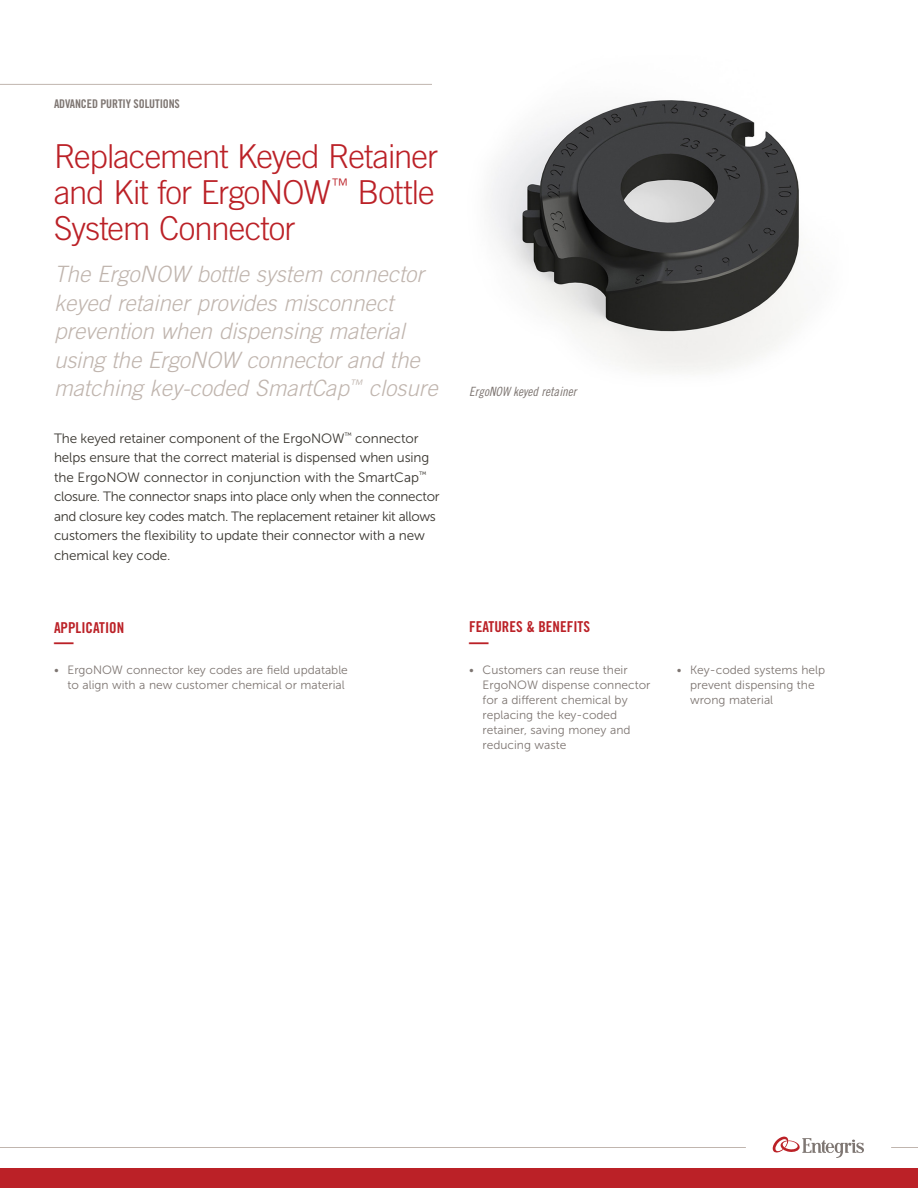
<style>
.page{position:relative;width:918px;height:1188px;background:#fff}
.page>*{position:absolute;margin:0;border:0;box-sizing:border-box;transform-origin:0 0}
.t1{font:300 33px/36px "Trade Gothic LT Std";letter-spacing:-.03em;color:#bb2127;text-align:justify}
.t2{font:italic 300 22.5px/28.5px "Trade Gothic LT Std";color:#c0b5ae}
.t3{font:700 expanded 20.25px "Trade Gothic LT Std";color:#bb2127;scale:.96 1}
.t4{font:15px "Trade Gothic LT Std Bd Cn 20";color:#bb2127}
.t5{font:13.5px/19.5px "Museo Sans 300";letter-spacing:-.01em;color:#38352f}
.t6{font:12.75px "Trade Gothic LT Std Cn 18 Obl";letter-spacing:.005em;color:#7e7672}
.t7{font:12px/15px "Museo Sans 300";color:#7e7672}
.t8{font:12px "Trade Gothic LT Std Bd Cn 20";letter-spacing:-.01em;color:#7e7672}
</style>
<div class="page">
<div style="left:0;top:1168px;width:918px;height:20px;background:#bb2127"></div>
<hr style="left:0;top:84px;width:439px;height:1px;background:#c0b5ae">
<svg style="left:891px;top:1147px;width:27px;height:1px"></svg>
<hr style="left:0;top:1147px;width:746px;height:1px;background:#c0b5ae">
<svg style="left:773px;top:1137px;width:91px;height:21px"></svg>
<img style="left:490px;top:100px;width:309px;height:273px">
<p class="t8" style="left:54px;top:97px;width:127px">ADVANCED PURTIY SOLUTIONS</p>
<h1 class="t1" style="left:54px;top:138px;width:386px">Replacement Keyed Retainer and Kit for ErgoNOW<sup>™</sup> Bottle System Connector</h1>
<h2 class="t2" style="left:54px;top:261px;width:385px">The ErgoNOW bottle system connector keyed retainer provides misconnect prevention when dispensing material using the ErgoNOW connector and the matching key-coded SmartCap<sup>™</sup> closure</h2>
<p class="t5" style="left:54px;top:429px;width:387px">The keyed retainer component of the ErgoNOW<sup>™</sup> connector helps ensure that the correct material is dispensed when using the ErgoNOW connector in conjunction with the SmartCap<sup>™ </sup>closure. The connector snaps into place only when the connector and closure key codes match. The replacement retainer kit allows customers the flexibility to update their connector with a new chemical key code.</p>
<p class="t4" style="left:54px;top:618px;width:72px">APPLICATION</p>
<h3 class="t3" style="left:54px;top:629px;width:22px">—</h3>
<p class="t7" style="left:54px;top:663px;width:295px;text-align:right">• ErgoNOW connector key codes are field updatable to align with a new customer chemical or material</p>
<p class="t6" style="left:469px;top:384px;width:109px">ErgoNOW keyed retainer</p>
<p class="t4" style="left:469px;top:618px;width:122px">FEATURES &amp; BENEFITS</p>
<h3 class="t3" style="left:469px;top:629px;width:22px">—</h3>
<p class="t7" style="left:483px;top:663px;width:169px;text-indent:-14px">• Customers can reuse their<br>ErgoNOW dispense connector for a different chemical by replacing the key-coded retainer, saving money and reducing waste</p>
<p class="t7" style="left:690px;top:663px;width:136px;text-indent:-14px">• Key-coded systems help prevent dispensing the wrong material</p>
</div>
